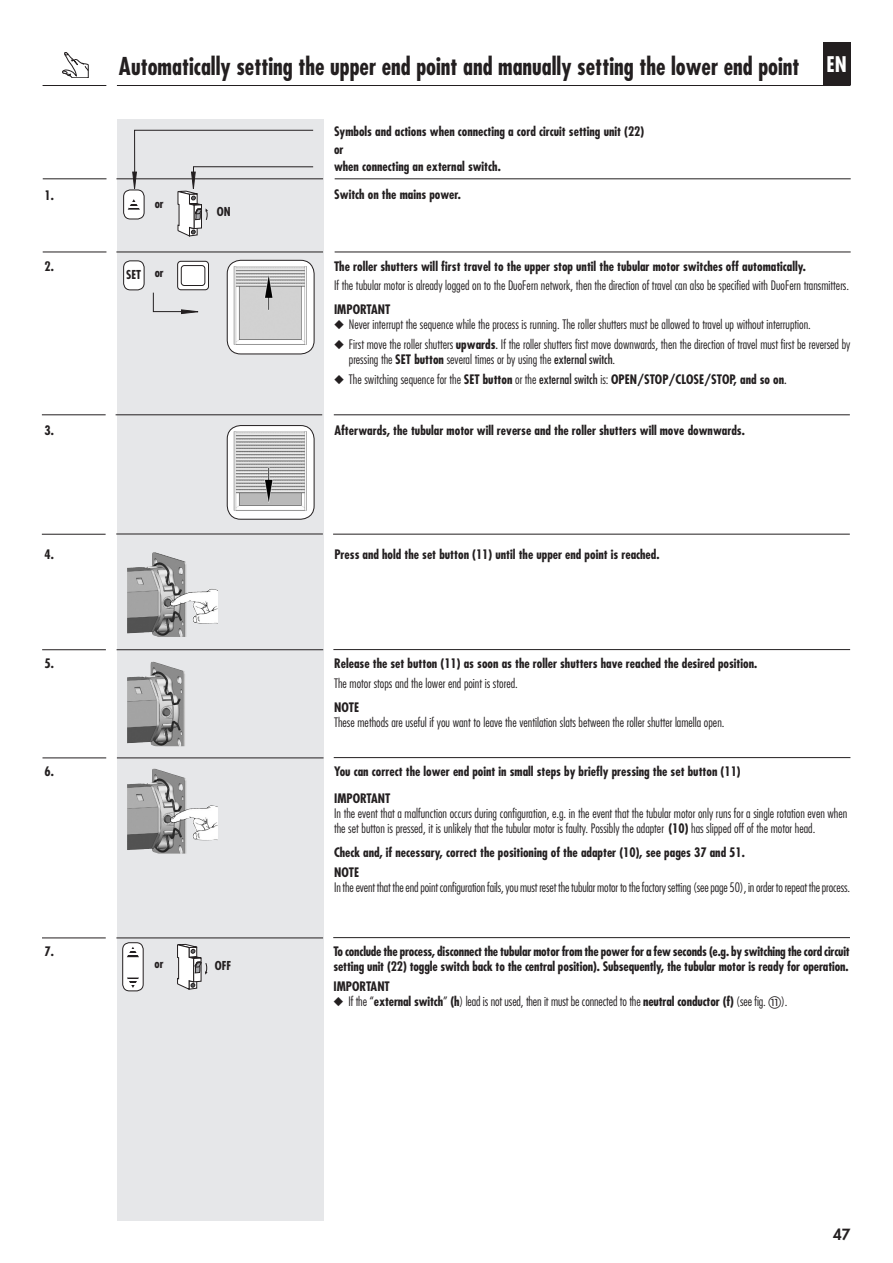
<style>
.page{position:relative;width:893px;height:1263px;background:#fff}
.page>*{position:absolute;margin:0;border:0;box-sizing:border-box;transform-origin:0 0}
.t1{font:700 condensed 24px "Futura";color:#231f20;scale:.95 1}
.t2{font:700 condensed 21px "Futura";color:#fff}
.t3{font:800 15px "Futura";color:#231f20}
.t4{font:300 condensed 12.75px/15px "Futura";color:#231f20}
.t5{font:700 condensed 12.75px/17.5px "Futura";color:#231f20}
.t6{font:700 condensed 12px "Futura";color:#231f20}
.s1{font-weight:700}
.s2{font-weight:400}
.s3{font-weight:300}
.s4{font-family:"European Pi One";font-weight:400;font-stretch:normal}
</style>
<div class="page">
<div style="left:823px;top:43px;width:27px;height:42px;background:#231f20"></div>
<hr style="left:117px;top:85px;width:733px;height:1px;background:#231f20">
<hr style="left:43px;top:85px;width:63px;height:1px;background:#231f20">
<div style="left:117px;top:119px;width:206px;height:1101px;background:#e6e7e9"></div>
<hr style="left:333px;top:649px;width:517px;height:1px;background:#231f20">
<svg style="left:62px;top:52px;width:26px;height:26px"></svg>
<hr style="left:117px;top:649px;width:206px;height:1px;background:#231f20">
<hr style="left:42px;top:649px;width:64px;height:1px;background:#231f20">
<hr style="left:334px;top:757px;width:516px;height:1px;background:#231f20">
<hr style="left:117px;top:757px;width:207px;height:1px;background:#231f20">
<hr style="left:42px;top:757px;width:64px;height:1px;background:#231f20">
<hr style="left:333px;top:534px;width:517px;height:1px;background:#231f20">
<hr style="left:116px;top:534px;width:207px;height:1px;background:#231f20">
<hr style="left:42px;top:534px;width:64px;height:1px;background:#231f20">
<img style="left:227px;top:426px;width:87px;height:93px">
<div style="left:227px;top:425px;width:87px;height:95px;border:1px solid #231f20;border-radius:14px"></div>
<hr style="left:333px;top:937px;width:517px;height:1px;background:#231f20">
<hr style="left:116px;top:937px;width:207px;height:1px;background:#231f20">
<hr style="left:42px;top:937px;width:64px;height:1px;background:#231f20">
<svg style="left:153px;top:292px;width:45px;height:22px"></svg>
<hr style="left:335px;top:252px;width:516px;height:1px;background:#231f20">
<hr style="left:116px;top:252px;width:207px;height:1px;background:#231f20">
<hr style="left:43px;top:252px;width:63px;height:1px;background:#231f20">
<img style="left:227px;top:260px;width:87px;height:94px">
<div style="left:227px;top:260px;width:87px;height:94px;border:1px solid #231f20;border-radius:14px"></div>
<div style="left:124px;top:261px;width:20px;height:29px;background:#fff;border-radius:7px"></div>
<div style="left:123px;top:260px;width:21px;height:30px;border:1px solid #231f20;border-radius:7px"></div>
<svg style="left:178px;top:261px;width:30px;height:29px"></svg>
<div style="left:177px;top:261px;width:32px;height:29px;border:1px solid #231f20;border-radius:3px"></div>
<div style="left:181px;top:266px;width:24px;height:19px;background:#fff;border-radius:3px"></div>
<div style="left:181px;top:265px;width:24px;height:21px;border:1px solid #231f20;border-radius:3px"></div>
<hr style="left:335px;top:178px;width:516px;height:1px;background:#231f20">
<hr style="left:116px;top:178px;width:207px;height:1px;background:#231f20">
<hr style="left:43px;top:178px;width:63px;height:1px;background:#231f20">
<hr style="left:334px;top:414px;width:516px;height:1px;background:#231f20">
<hr style="left:116px;top:414px;width:206px;height:1px;background:#231f20">
<hr style="left:42px;top:414px;width:64px;height:1px;background:#231f20">
<img style="left:127px;top:552px;width:60px;height:85px">
<img style="left:127px;top:662px;width:58px;height:84px">
<img style="left:127px;top:769px;width:62px;height:84px">
<div style="left:123px;top:943px;width:20px;height:48px;background:#fff;border-radius:7px"></div>
<div style="left:122px;top:942px;width:22px;height:49px;border:1px solid #231f20;border-radius:7px"></div>
<svg style="left:127px;top:977px;width:12px;height:11px"></svg>
<svg style="left:127px;top:947px;width:12px;height:10px"></svg>
<svg style="left:177px;top:944px;width:31px;height:45px"></svg>
<div style="left:124px;top:190px;width:20px;height:29px;background:#fff;border-radius:7px"></div>
<div style="left:123px;top:190px;width:21px;height:29px;border:1px solid #231f20;border-radius:7px"></div>
<svg style="left:128px;top:129px;width:186px;height:107px"></svg>
<p class="t5" style="left:45px;top:186px;width:11px">1.</p>
<p class="t5" style="left:45px;top:257px;width:11px">2.</p>
<h1 class="t1" style="left:119px;top:52px;width:718px">Automatically setting the upper end point and manually setting the lower end point</h1>
<p class="t6" style="left:155px;top:196px;width:11px">or</p>
<p class="t6" style="left:217px;top:204px;width:15px">ON</p>
<p class="t5" style="left:334px;top:123px;width:312px">Symbols and actions when connecting a cord circuit setting unit (22) or<br>when connecting an external switch.</p>
<p class="t5" style="left:334px;top:186px;width:128px">Switch on the mains power.</p>
<h2 class="t2" style="left:826px;top:51px;width:22px">EN</h2>
<p class="t6" style="left:126px;top:267px;width:16px">SET</p>
<p class="t6" style="left:155px;top:265px;width:11px">or</p>
<p class="t5" style="left:334px;top:257px;width:473px">The roller shutters will first travel to the upper stop until the tubular motor switches off automatically.</p>
<p class="t4" style="left:334px;top:278px;width:517px">If the tubular motor is already logged on to the DuoFern network, then the direction of travel can also be specified with DuoFern transmitters.</p>
<p class="t5" style="left:334px;top:301px;width:12px">Impor</p>
<p class="t5" style="left:367px;top:301px;width:25px">tan t</p>
<p class="t4" style="left:334px;top:317px;width:478px">◆ Never interrupt the sequence while the process is running. The roller shutters must be allowed to travel up without interruption.</p>
<p class="t4" style="left:349px;top:337px;width:503px;text-indent:-15px">◆ First move the roller shutters <span class="s1">upwards</span><span class="s2">.</span> If the roller shutters first move downwards, then the direction of travel must first be reversed by pressing the <span class="s1">SET button</span> several times or by using the <span class="s2">external switch</span>.</p>
<p class="t5" style="left:334px;top:370px;width:454px">◆ <span class="s3">The switching sequence for the</span> SET button <span class="s3">or the</span> <span class="s2">external switch</span> <span class="s3">is:</span> OPEN/STOP/CLOSE/STOP, and so on<span class="s2">.</span></p>
<p class="t5" style="left:45px;top:421px;width:11px">3.</p>
<p class="t5" style="left:334px;top:421px;width:412px">Afterwards, the tubular motor will reverse and the roller shutters will move downwards.</p>
<p class="t5" style="left:45px;top:545px;width:11px">4.</p>
<p class="t5" style="left:334px;top:545px;width:327px">Press and hold the set button (11) until the upper end point is reached.</p>
<p class="t5" style="left:45px;top:655px;width:11px">5.</p>
<p class="t5" style="left:334px;top:655px;width:425px">Release the set button (11) as soon as the roller shutters have reached the desired position.</p>
<p class="t4" style="left:334px;top:676px;width:185px">The motor stops and the lower end point is stored.</p>
<p class="t5" style="left:334px;top:698px;width:25px">Note</p>
<p class="t4" style="left:334px;top:714px;width:392px">These methods are useful if you want to leave the ventilation slats between the roller shutter lamella open.</p>
<p class="t5" style="left:45px;top:763px;width:11px">6.</p>
<p class="t5" style="left:334px;top:757px;width:408px;line-height:27.9px">You can correct the lower end point in small steps by briefly pressing the set button (11)<br>Impor</p>
<p class="t5" style="left:367px;top:790px;width:25px">tan t</p>
<p class="t4" style="left:334px;top:806px;width:515px">In the event that a malfunction occurs during configuration, e.g. in the event that the tubular motor only runs for a single rotation even when the set button is pressed, it is unlikely that the tubular motor is faulty. Possibly the adapter <span class="s1">(10)</span> has slipped off of the motor head.</p>
<p class="t5" style="left:334px;top:843px;width:412px;line-height:19.6px">Check and, if necessary, correct the positioning of the adapter (10), see pages 37 and 51.<br>Note</p>
<p class="t4" style="left:334px;top:880px;width:518px">In the event that the end point configuration fails, you must reset the tubular motor to the factory setting (see page 50), in order to repeat the process.</p>
<p class="t5" style="left:45px;top:943px;width:11px">7.</p>
<p class="t6" style="left:155px;top:956px;width:11px">or</p>
<p class="t6" style="left:215px;top:958px;width:18px">OFF</p>
<p class="t5" style="left:333px;top:944px;width:518px;line-height:15px">To conclude the process, disconnect the tubular motor from the power for a few seconds (e.g. by switching the cord circuit setting unit (22) toggle switch back to the central position). Subsequently, the tubular motor is ready for operation.</p>
<p class="t5" style="left:333px;top:977px;width:55px">IMPORTANT</p>
<p class="t4" style="left:333px;top:994px;width:455px">◆ If the “<span class="s1">external switch</span>” <span class="s1">(h</span>) lead is not used, then it must be connected to the <span class="s1">neutral conductor (f)</span> (see fig. <span class="s4">k</span>).</p>
<p class="t3" style="left:833px;top:1224px;width:19px">47</p>
</div>
